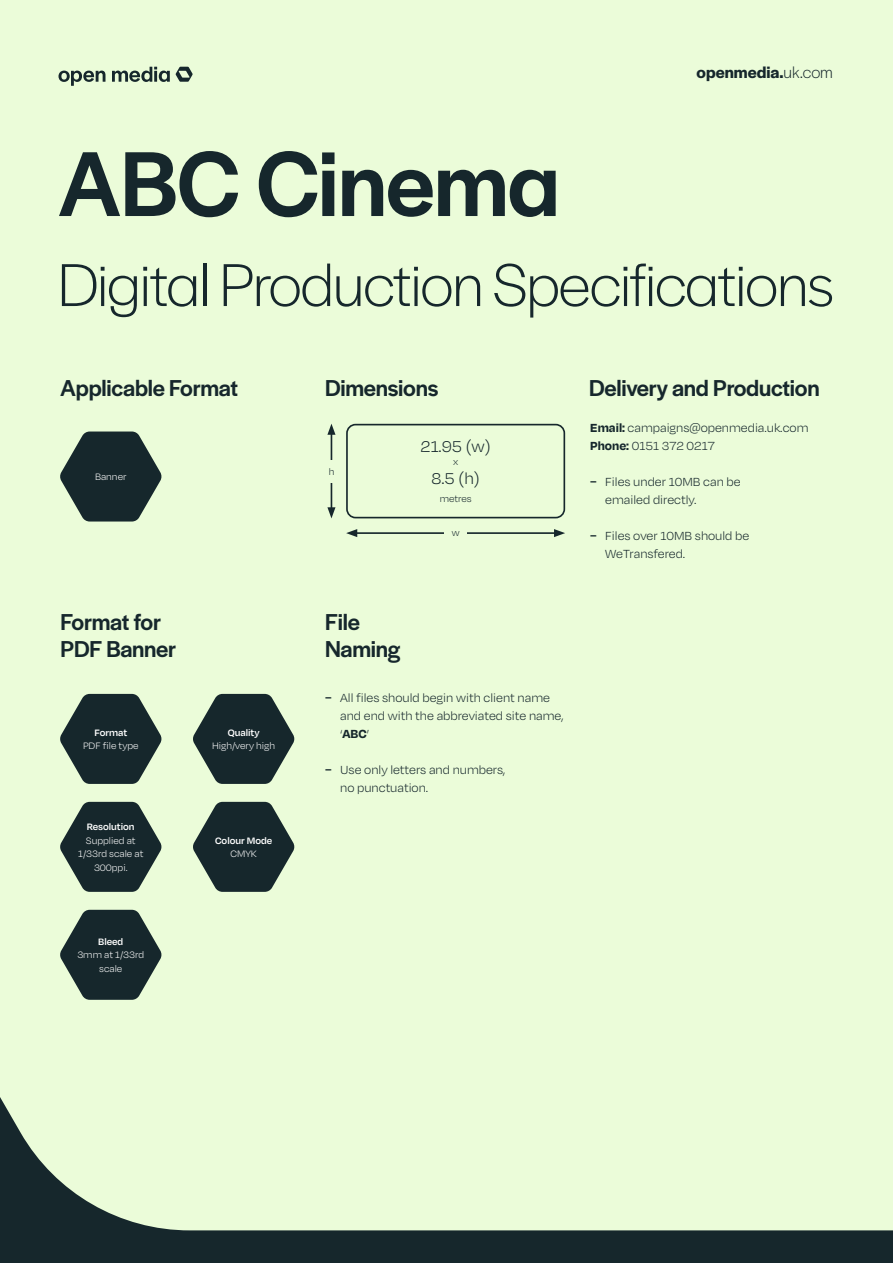
<style>
.page{position:relative;width:893px;height:1263px;background:#ebfcd9}
.page>*{position:absolute;margin:0;border:0;box-sizing:border-box;transform-origin:0 0}
.t1{font:500 96px "Halyard Display";letter-spacing:-.01em;color:#16272c}
.t2{font:300 63px "Halyard Display";letter-spacing:-.02em;color:#16272c}
.t3{font:500 24px/27px "Halyard Display";letter-spacing:-.01em;color:#16272c}
.t4{font:300 18px "Degular";color:#16272c}
.t5{font:600 17.1px "Halyard Display";color:#16272c}
.t6{font:300 13.5px/18px "Degular";color:#16272c}
.t7{font:300 10.65px/13.5px "Degular";color:#fff;text-align:center}
.t8{font:600 10.65px "Degular";color:#fff}
.t9{font:300 10.65px "Degular";color:#16272c}
.s1{font-weight:300}
.s2{font-weight:600}
.s3{font-weight:700}
</style>
<div class="page">
<svg style="left:1px;top:1099px;width:891px;height:164px"></svg>
<svg style="left:59px;top:71px;width:46px;height:15px"></svg>
<svg style="left:112px;top:67px;width:58px;height:15px"></svg>
<svg style="left:176px;top:67px;width:17px;height:15px"></svg>
<svg style="left:60px;top:431px;width:102px;height:90px"></svg>
<svg style="left:60px;top:802px;width:102px;height:90px"></svg>
<svg style="left:193px;top:802px;width:102px;height:90px"></svg>
<svg style="left:60px;top:694px;width:102px;height:90px"></svg>
<svg style="left:193px;top:694px;width:102px;height:90px"></svg>
<svg style="left:60px;top:910px;width:102px;height:90px"></svg>
<hr style="left:331px;top:432px;width:1px;height:78px;background:#16272c">
<svg style="left:327px;top:507px;width:8px;height:11px"></svg>
<svg style="left:327px;top:424px;width:8px;height:11px"></svg>
<div style="left:346px;top:424px;width:219px;height:94px;border:2px solid #16272c;border-radius:9px"></div>
<hr style="left:355px;top:532px;width:202px;height:2px;background:#16272c">
<svg style="left:346px;top:529px;width:11px;height:8px"></svg>
<svg style="left:554px;top:529px;width:11px;height:8px"></svg>
<div style="left:444px;top:527px;width:22px;height:13px;background:#ebfcd9"></div>
<div style="left:326px;top:460px;width:11px;height:22px;background:#ebfcd9"></div>
<h1 class="t1" style="left:58px;top:116px;width:504px">ABC Cinema</h1>
<p class="t5" style="left:697px;top:61px;width:138px">openmedia.<span class="s1">uk.com</span></p>
<h2 class="t2" style="left:58px;top:241px;width:778px">Digital Production Specifications</h2>
<h3 class="t3" style="left:60px;top:373px;width:180px">Applicable Format</h3>
<p class="t7" style="left:95px;top:470px;width:33px">Banner</p>
<h3 class="t3" style="left:61px;top:607px;width:117px">Format for<br>PDF Banner</h3>
<p class="t8" style="left:94px;top:726px;width:34px">Format</p>
<p class="t7" style="left:83px;top:739px;width:57px">PDF file type</p>
<p class="t8" style="left:228px;top:726px;width:33px">Quality</p>
<p class="t7" style="left:212px;top:739px;width:65px">High/very high</p>
<p class="t8" style="left:87px;top:820px;width:49px">Resolution</p>
<p class="t7" style="left:78px;top:833px;width:67px">Supplied at<br>1/33rd scale at<br>300ppi.</p>
<p class="t8" style="left:215px;top:834px;width:59px">Colour Mode</p>
<p class="t7" style="left:230px;top:847px;width:28px">CMYK</p>
<p class="t8" style="left:98px;top:935px;width:27px">Bleed</p>
<p class="t7" style="left:77px;top:948px;width:68px">3mm at 1/33rd scale</p>
<h3 class="t3" style="left:325px;top:373px;width:115px">Dimensions</h3>
<p class="t9" style="left:329px;top:465px;width:7px">h</p>
<h3 class="t4" style="left:421px;top:436px;width:72px">21.95 (w)</h3>
<p class="t9" style="left:453px;top:456px;width:7px">x</p>
<h3 class="t4" style="left:431px;top:467px;width:50px">8.5 (h)</h3>
<p class="t9" style="left:440px;top:493px;width:33px">metres</p>
<p class="t9" style="left:452px;top:526px;width:9px">w</p>
<h3 class="t3" style="left:325px;top:607px;width:77px">File<br>Naming</h3>
<p class="t6" style="left:340px;top:688px;width:225px;text-indent:-15px"><span class="s2">−</span> All files should begin with client name and end with the abbreviated site name, ‘<span class="s3">ABC</span>’</p>
<p class="t6" style="left:340px;top:760px;width:167px;text-indent:-15px"><span class="s2">−</span> Use only letters and numbers, no punctuation.</p>
<h3 class="t3" style="left:589px;top:373px;width:232px">Delivery and Production</h3>
<p class="t6" style="left:590px;top:418px;width:220px"><span class="s3">Email:</span> campaigns@openmedia.uk.com<br><span class="s3">Phone:</span> 0151 372 0217</p>
<p class="t6" style="left:605px;top:472px;width:137px;text-indent:-15px"><span class="s2">−</span> Files under 10MB can be emailed directly.</p>
<p class="t6" style="left:605px;top:526px;width:145px;text-indent:-15px"><span class="s2">−</span> Files over 10MB should be<br>WeTransfered.</p>
</div>
